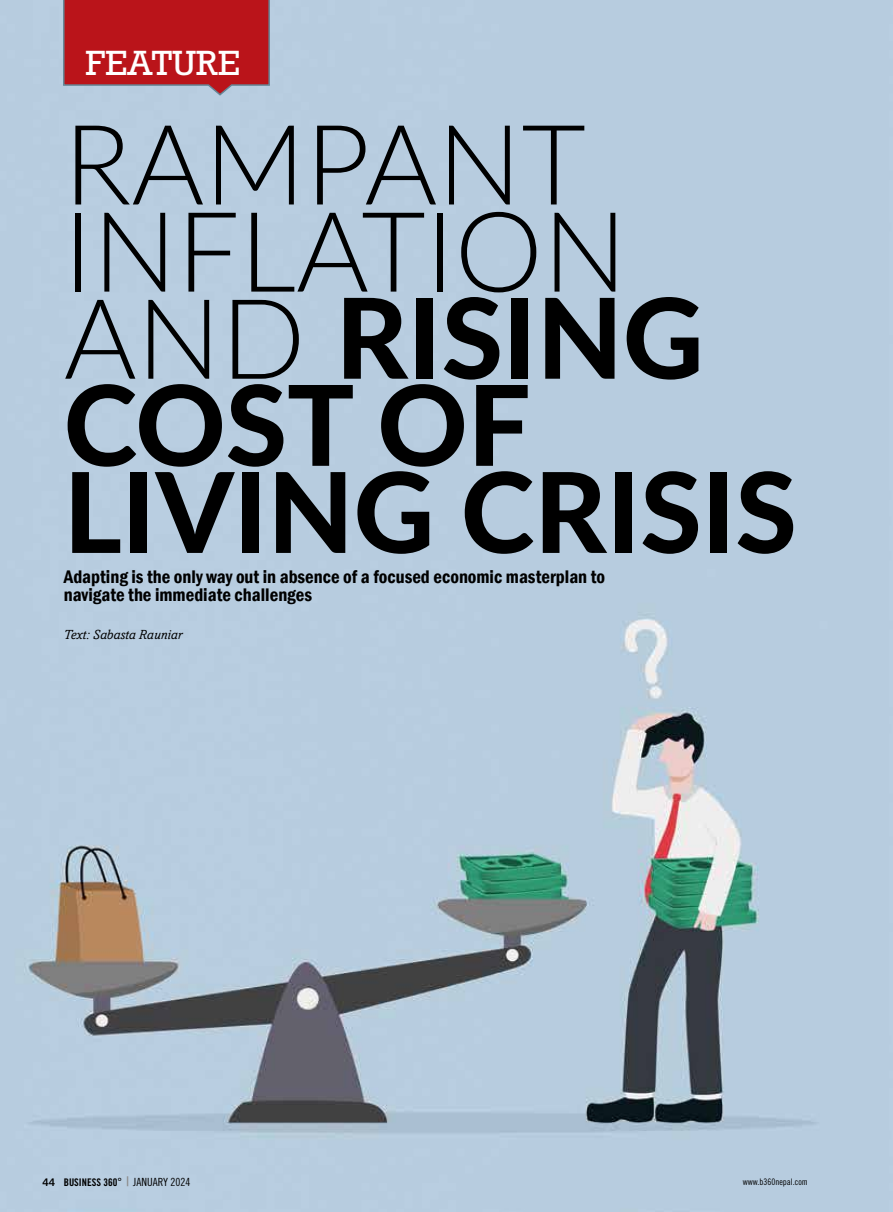
<style>
.page{position:relative;width:893px;height:1212px;background:#fff}
.page>*{position:absolute;margin:0;border:0;box-sizing:border-box;transform-origin:0 0}
.t1{font:800 111.3px/87.2px "Lato";color:#000}
.t2{font:35.7px "Rockwell";color:#fff}
.t3{font:600 condensed 18.75px/18px "Franklin Gothic";color:#000}
.t4{font:italic 13.5px "Amasis MT Std";color:#000}
.t5{font:10.5px "Trade Gothic LT Std Bd Cn 20";color:#000}
.t6{font:9px "Trade Gothic LT Std Cn 18";color:#000}
.s1{font-weight:300}
.s2{font-family:"Trade Gothic LT Std Bd 2"}
.s3{font-size:11.25px}
.s4{font-family:"Trade Gothic LT Std Cn 18";font-size:11.25px}
</style>
<div class="page">
<img style="left:0;top:0;width:893px;height:1212px">
<svg style="left:62px;top:0;width:209px;height:97px;background:#b72d34"></svg>
<h2 class="t2" style="left:86px;top:42px;width:156px">FEATURE</h2>
<h1 class="t1" style="left:64px;top:116px;width:735px"><span class="s1">RAMPANT<br>INFLATION<br>AND</span> RISING<br>COST OF<br>LIVING CRISIS</h1>
<p class="t3" style="left:64px;top:568px;width:543px">Adapting is the only way out in absence of a focused economic masterplan to navigate the immediate challenges</p>
<p class="t4" style="left:64px;top:626px;width:120px">Text: Sabasta Rauniar</p>
<p class="t5" style="left:42px;top:1176px;width:150px"><span class="s2">44</span> BUSINESS 360<span class="s3">°</span> <span class="s4">JANUARY 2024</span></p>
<p class="t6" style="left:743px;top:1176px;width:67px">www.b360nepal.com</p>
</div>
